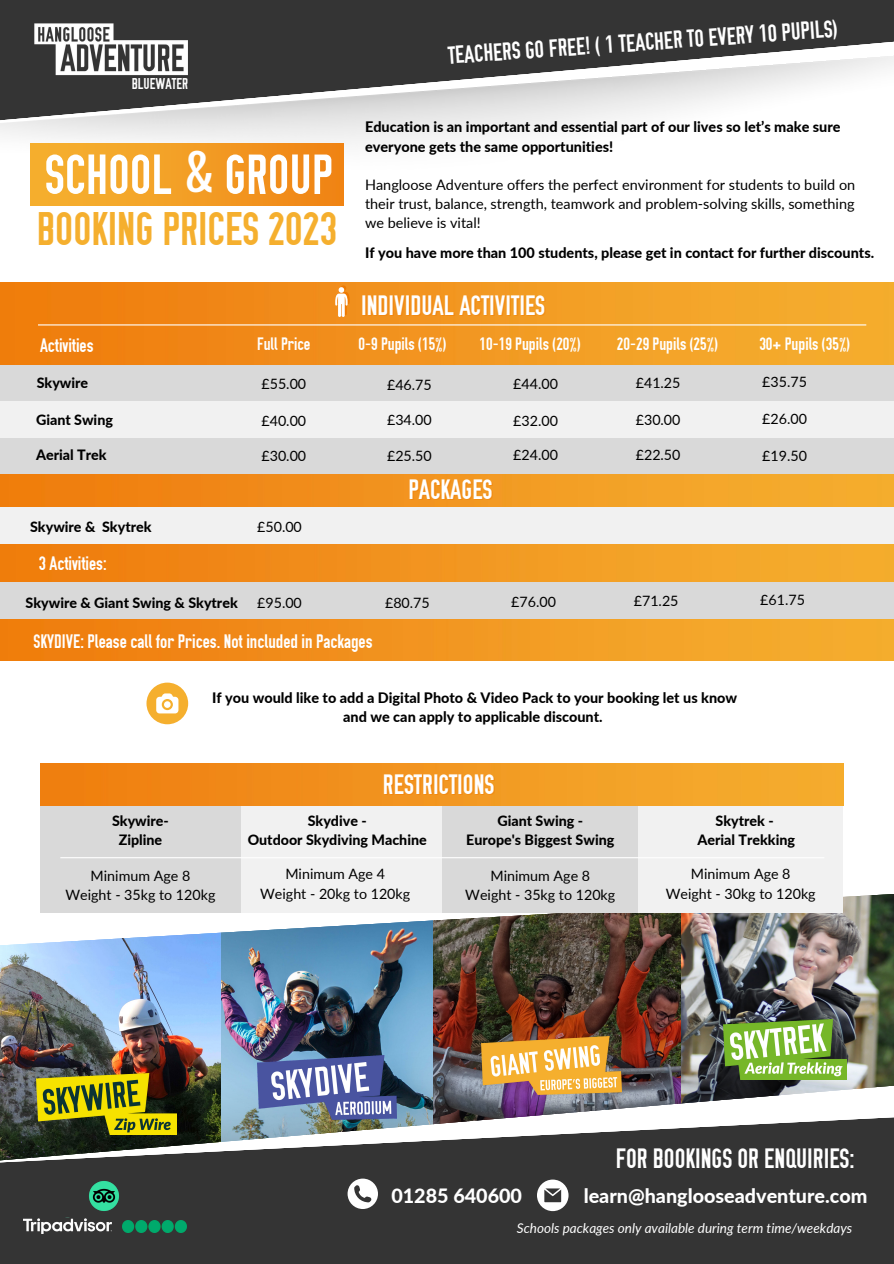
<style>
.page{position:relative;width:894px;height:1264px;background:#fff}
.page>*{position:absolute;margin:0;border:0;box-sizing:border-box;transform-origin:0 0}
.t1{font:56.4px "OSP DIN";color:#fff}
.t2{font:49.95px "Oswald";color:#fff}
.t3{font:47.1px "OSP DIN";color:#f5af2e}
.t4{font:28.05px "OSP DIN";color:#fff}
.t5{font:24.75px "OSP DIN";color:#fff}
.t6{font:800 19.8px "Lato";color:#fff}
.t7{font:19.5px "OSP DIN";color:#fff}
.t8{font:18px "OSP DIN";color:#fff}
.t9{font:15.6px "OSP DIN";color:#fff}
.t10{font:800 14.4px/19.2px "Lato";color:#000}
.t11{font:14.4px/19.2px "Lato";color:#000;text-align:justify}
.t12{font:14.25px "Lato";color:#000}
.t13{font:800 14.25px "Lato";color:#000}
.t14{font:italic 13.5px "Lato";color:#fff}
</style>
<div class="page">
<img style="left:0;top:125px;width:571px;height:35px">
<svg style="left:0;top:0;width:893px;height:125px;fill:#343434"></svg>
<img style="left:30px;top:21px;width:161px;height:57px">
<img style="left:0;top:949px;width:222px;height:52px">
<img style="left:30px;top:143px;width:313px;height:62px">
<img style="left:0;top:283px;width:893px;height:82px">
<hr style="left:38px;top:324px;width:828px;height:1px;background:#fff">
<svg style="left:335px;top:285px;width:14px;height:32px"></svg>
<div style="left:0;top:365px;width:893px;height:36px;background:#d9d9d9"></div>
<img style="left:0;top:474px;width:893px;height:33px">
<div style="left:0;top:437px;width:893px;height:37px;background:#d9d9d9"></div>
<div style="left:0;top:401px;width:893px;height:36px;background:#f1f1f1"></div>
<img style="left:0;top:543px;width:893px;height:39px">
<div style="left:0;top:507px;width:893px;height:36px;background:#f1f1f1"></div>
<div style="left:0;top:582px;width:893px;height:37px;background:#d9d9d9"></div>
<img style="left:0;top:619px;width:893px;height:41px">
<img style="left:680px;top:949px;width:213px;height:52px">
<img style="left:432px;top:949px;width:248px;height:52px">
<img style="left:222px;top:949px;width:210px;height:52px">
<img style="left:0;top:1001px;width:893px;height:81px">
<img style="left:0;top:1082px;width:893px;height:27px">
<svg style="left:0;top:1109px;width:893px;height:154px;fill:#343434"></svg>
<img style="left:0;top:773px;width:893px;height:176px">
<div style="left:441px;top:802px;width:201px;height:110px;background:#d9d9d9"></div>
<div style="left:638px;top:802px;width:204px;height:110px;background:#f1f1f1"></div>
<div style="left:241px;top:802px;width:200px;height:110px;background:#f1f1f1"></div>
<div style="left:40px;top:802px;width:201px;height:110px;background:#d9d9d9"></div>
<img style="left:40px;top:763px;width:803px;height:42px">
<img style="left:257px;top:1054px;width:140px;height:65px">
<img style="left:481px;top:1036px;width:140px;height:58px">
<img style="left:37px;top:1073px;width:139px;height:61px">
<hr style="left:60px;top:857px;width:764px;height:1px;background:#fff">
<svg style="left:347px;top:1178px;width:31px;height:30px"></svg>
<svg style="left:537px;top:1179px;width:31px;height:32px"></svg>
<img style="left:85px;top:1177px;width:37px;height:37px">
<img style="left:23px;top:1217px;width:88px;height:16px">
<img style="left:123px;top:1220px;width:64px;height:12px">
<img style="left:723px;top:1019px;width:122px;height:60px">
<svg style="left:146px;top:682px;width:42px;height:42px"></svg>
<p class="t9" style="left:132px;top:76px;width:58px">BLUEWATER</p>
<p class="t1" style="left:45px;top:146px;width:129px">SCHOOL</p>
<p class="t2" style="left:184px;top:132px;width:32px">&amp;</p>
<p class="t1" style="left:224px;top:146px;width:110px">GROUP</p>
<p class="t3" style="left:37px;top:205px;width:302px">BOOKING PRICES 2023</p>
<p class="t5" style="left:447px;top:43px;width:392px;rotate:-4deg">TEACHERS GO FREE! ( 1 TEACHER TO EVERY 10 PUPILS)</p>
<p class="t10" style="left:365px;top:117px;width:477px">Education is an important and essential part of our lives so let’s make sure everyone gets the same opportunities!</p>
<p class="t11" style="left:365px;top:175px;width:491px">Hangloose Adventure offers the perfect environment for students to build on their trust, balance, strength, teamwork and problem-solving skills, something we believe is vital!</p>
<p class="t10" style="left:365px;top:243px;width:510px">If you have more than 100 students, please get in contact for further discounts.</p>
<p class="t4" style="left:361px;top:291px;width:185px">INDIVIDUAL ACTIVITIES</p>
<p class="t7" style="left:40px;top:335px;width:55px">Activities</p>
<p class="t8" style="left:257px;top:334px;width:55px">Full Price</p>
<p class="t8" style="left:358px;top:334px;width:90px">0-9 Pupils (15%)</p>
<p class="t8" style="left:479px;top:334px;width:103px">10-19 Pupils (20%)</p>
<p class="t8" style="left:616px;top:334px;width:103px">20-29 Pupils (25%)</p>
<p class="t8" style="left:759px;top:334px;width:93px">30+ Pupils (35%)</p>
<p class="t13" style="left:37px;top:374px;width:53px">Skywire</p>
<p class="t13" style="left:36px;top:410px;width:78px">Giant Swing</p>
<p class="t13" style="left:36px;top:445px;width:72px">Aerial Trek</p>
<p class="t12" style="left:387px;top:376px;width:46px">£46.75</p>
<p class="t12" style="left:513px;top:375px;width:46px">£44.00</p>
<p class="t12" style="left:635px;top:374px;width:46px">£41.25</p>
<p class="t12" style="left:762px;top:373px;width:46px">£35.75</p>
<p class="t12" style="left:387px;top:411px;width:46px">£34.00</p>
<p class="t12" style="left:387px;top:446px;width:46px">£25.50</p>
<p class="t12" style="left:261px;top:375px;width:46px">£55.00</p>
<p class="t12" style="left:261px;top:411px;width:46px">£40.00</p>
<p class="t12" style="left:261px;top:446px;width:46px">£30.00</p>
<p class="t12" style="left:762px;top:409px;width:46px">£26.00</p>
<p class="t12" style="left:762px;top:446px;width:46px">£19.50</p>
<p class="t12" style="left:635px;top:410px;width:46px">£30.00</p>
<p class="t12" style="left:635px;top:446px;width:46px">£22.50</p>
<p class="t12" style="left:513px;top:411px;width:46px">£32.00</p>
<p class="t12" style="left:513px;top:446px;width:46px">£24.00</p>
<p class="t4" style="left:408px;top:474px;width:86px">PACKAGES</p>
<p class="t13" style="left:30px;top:517px;width:123px">Skywire &amp; Skytrek</p>
<p class="t12" style="left:257px;top:517px;width:46px">£50.00</p>
<p class="t7" style="left:39px;top:553px;width:69px">3 Activities:</p>
<p class="t13" style="left:26px;top:593px;width:214px">Skywire &amp; Giant Swing &amp; Skytrek</p>
<p class="t12" style="left:385px;top:593px;width:46px">£80.75</p>
<p class="t12" style="left:511px;top:593px;width:46px">£76.00</p>
<p class="t12" style="left:633px;top:592px;width:46px">£71.25</p>
<p class="t12" style="left:760px;top:590px;width:46px">£61.75</p>
<p class="t7" style="left:34px;top:631px;width:340px">SKYDIVE: Please call for Prices. Not included in Packages</p>
<p class="t12" style="left:257px;top:593px;width:46px">£95.00</p>
<p class="t10" style="left:212px;top:687px;width:526px;text-align:center">If you would like to add a Digital Photo &amp; Video Pack to your booking let us know and we can apply to applicable discount.</p>
<p class="t13" style="left:112px;top:811px;width:58px">Skywire-</p>
<p class="t13" style="left:119px;top:830px;width:45px">Zipline</p>
<p class="t12" style="left:91px;top:866px;width:101px">Minimum Age 8</p>
<p class="t12" style="left:65px;top:885px;width:151px">Weight - 35kg to 120kg</p>
<p class="t4" style="left:383px;top:770px;width:113px">RESTRICTIONS</p>
<p class="t13" style="left:307px;top:811px;width:60px">Skydive -</p>
<p class="t13" style="left:247px;top:830px;width:181px">Outdoor Skydiving Machine</p>
<p class="t12" style="left:285px;top:865px;width:101px">Minimum Age 4</p>
<p class="t12" style="left:260px;top:884px;width:151px">Weight - 20kg to 120kg</p>
<p class="t13" style="left:497px;top:811px;width:87px">Giant Swing -</p>
<p class="t13" style="left:466px;top:830px;width:150px">Europe's Biggest Swing</p>
<p class="t12" style="left:490px;top:866px;width:101px">Minimum Age 8</p>
<p class="t12" style="left:465px;top:885px;width:151px">Weight - 35kg to 120kg</p>
<p class="t13" style="left:715px;top:811px;width:60px">Skytrek -</p>
<p class="t13" style="left:697px;top:830px;width:99px">Aerial Trekking</p>
<p class="t12" style="left:690px;top:865px;width:101px">Minimum Age 8</p>
<p class="t12" style="left:665px;top:884px;width:151px">Weight - 30kg to 120kg</p>
<p class="t4" style="left:615px;top:1144px;width:240px">FOR BOOKINGS OR ENQUIRIES:</p>
<p class="t6" style="left:391px;top:1182px;width:132px">01285 640600</p>
<p class="t6" style="left:583px;top:1182px;width:285px">learn@hanglooseadventure.com</p>
<p class="t14" style="left:516px;top:1219px;width:337px">Schools packages only available during term time/weekdays</p>
</div>
